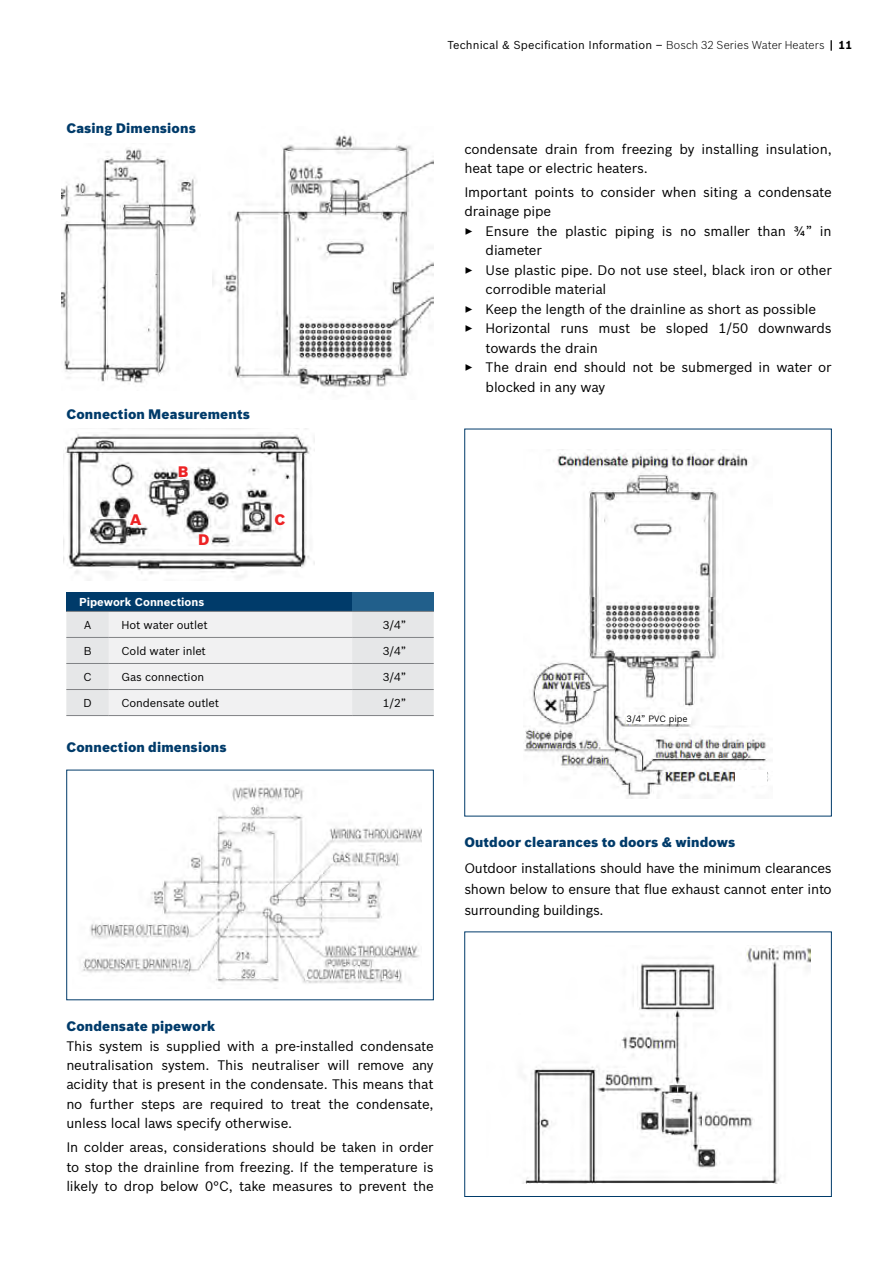
<style>
.page{position:relative;width:893px;height:1263px;background:#fff}
.page>*{position:absolute;margin:0;border:0;box-sizing:border-box;transform-origin:0 0}
.t1{font:900 15px "Bosch Sans";color:#ed2224}
.t2{font:13.5px/19.5px "Bosch Sans";letter-spacing:-.01em;color:#000}
.t3{font:900 13.5px "Bosch Sans";letter-spacing:.01em;color:#003b6a}
.t4{font:11.25px "Bosch Sans";letter-spacing:-.01em;color:#000}
.t5{font:11.25px "Bosch Sans";letter-spacing:.01em;color:#000}
.t6{font:700 11.25px "Bosch Sans";color:#fff}
.t7{font:9px "Bosch Sans";color:#000}
.s1{font-weight:300}
.s2{font-weight:700}
</style>
<div class="page">
<div style="left:66px;top:770px;width:368px;height:230px;border:1px solid #003b6a"></div>
<img style="left:213px;top:135px;width:221px;height:253px">
<img style="left:61px;top:148px;width:136px;height:235px">
<img style="left:524px;top:449px;width:245px;height:350px">
<div style="left:626px;top:715px;width:64px;height:9px;background:#fff"></div>
<img style="left:523px;top:945px;width:287px;height:238px">
<div style="left:66px;top:592px;width:286px;height:19px;background:#003b6a"></div>
<div style="left:352px;top:592px;width:82px;height:19px;background:#215f8b"></div>
<svg style="left:66px;top:612px;width:368px;height:103px"></svg>
<hr style="left:66px;top:611px;width:43px;height:1px;background:#808285">
<hr style="left:109px;top:611px;width:243px;height:1px;background:#808285">
<hr style="left:352px;top:611px;width:82px;height:1px;background:#808285">
<hr style="left:66px;top:637px;width:43px;height:1px;background:#808285">
<hr style="left:109px;top:637px;width:243px;height:1px;background:#808285">
<hr style="left:352px;top:637px;width:82px;height:1px;background:#808285">
<hr style="left:66px;top:663px;width:43px;height:1px;background:#808285">
<hr style="left:109px;top:663px;width:243px;height:1px;background:#808285">
<hr style="left:352px;top:663px;width:82px;height:1px;background:#808285">
<hr style="left:66px;top:689px;width:43px;height:1px;background:#808285">
<hr style="left:109px;top:689px;width:243px;height:1px;background:#808285">
<hr style="left:352px;top:689px;width:82px;height:1px;background:#808285">
<hr style="left:66px;top:715px;width:43px;height:1px;background:#808285">
<hr style="left:109px;top:715px;width:243px;height:1px;background:#808285">
<hr style="left:352px;top:715px;width:82px;height:1px;background:#808285">
<img style="left:63px;top:429px;width:251px;height:151px">
<div style="left:464px;top:429px;width:368px;height:387px;border:1px solid #003b6a"></div>
<div style="left:464px;top:931px;width:368px;height:266px;border:1px solid #003b6a"></div>
<div style="left:736px;top:770px;width:31px;height:15px;background:#fff"></div>
<img style="left:82px;top:787px;width:340px;height:197px">
<p class="t3" style="left:66px;top:120px;width:131px">Casing Dimensions</p>
<p class="t3" style="left:66px;top:405px;width:185px">Connection Measurements</p>
<p class="t1" style="left:130px;top:510px;width:13px">A</p>
<p class="t1" style="left:178px;top:462px;width:12px">B</p>
<p class="t1" style="left:198px;top:530px;width:13px">D</p>
<p class="t1" style="left:274px;top:510px;width:12px">C</p>
<p class="t6" style="left:79px;top:595px;width:127px">Pipework Connections</p>
<p class="t4" style="left:84px;top:618px;width:9px">A</p>
<p class="t4" style="left:122px;top:618px;width:88px">Hot water outlet</p>
<p class="t4" style="left:383px;top:618px;width:25px">3/4”</p>
<p class="t4" style="left:84px;top:644px;width:9px">B</p>
<p class="t4" style="left:122px;top:644px;width:86px">Cold water inlet</p>
<p class="t4" style="left:383px;top:644px;width:25px">3/4”</p>
<p class="t4" style="left:83px;top:670px;width:10px">C</p>
<p class="t4" style="left:122px;top:670px;width:84px">Gas connection</p>
<p class="t4" style="left:383px;top:670px;width:25px">3/4”</p>
<p class="t4" style="left:83px;top:696px;width:10px">D</p>
<p class="t4" style="left:122px;top:696px;width:99px">Condensate outlet</p>
<p class="t4" style="left:383px;top:696px;width:25px">1/2”</p>
<p class="t3" style="left:66px;top:739px;width:162px">Connection dimensions</p>
<p class="t5" style="left:447px;top:38px;width:406px">Technical &amp; Specification Information – <span class="s1">Bosch 32 Series Water Heaters</span> <span class="s2">| 11</span></p>
<p class="t2" style="left:464px;top:139px;width:369px">condensate drain from freezing by installing insulation, heat tape or electric heaters.</p>
<p class="t2" style="left:464px;top:182px;width:369px">Important points to consider when siting a condensate drainage pipe</p>
<p class="t2" style="left:486px;top:221px;width:348px;text-indent:-21px">✓ Ensure the plastic piping is no smaller than ¾” in diameter</p>
<p class="t2" style="left:486px;top:260px;width:348px;text-indent:-21px">✓ Use plastic pipe. Do not use steel, black iron or other corrodible material</p>
<p class="t2" style="left:464px;top:299px;width:353px">✓ Keep the length of the drainline as short as possible</p>
<p class="t2" style="left:486px;top:319px;width:348px;text-indent:-21px">✓ Horizontal runs must be sloped 1/50 downwards towards the drain</p>
<p class="t2" style="left:486px;top:358px;width:348px;text-indent:-21px">✓ The drain end should not be submerged in water or blocked in any way</p>
<p class="t7" style="left:627px;top:713px;width:63px">3/4” PVC pipe</p>
<p class="t3" style="left:464px;top:834px;width:273px">Outdoor clearances to doors &amp; windows</p>
<p class="t2" style="left:464px;top:857px;width:369px;line-height:21px;text-align:justify">Outdoor installations should have the minimum clearances shown below to ensure that flue exhaust cannot enter into surrounding buildings.</p>
<p class="t3" style="left:66px;top:1018px;width:151px">Condensate pipework</p>
<p class="t2" style="left:66px;top:1036px;width:369px;text-align:justify">This system is supplied with a pre-installed condensate neutralisation system. This neutraliser will remove any acidity that is present in the condensate. This means that no further steps are required to treat the condensate, unless local laws specify otherwise.</p>
<p class="t2" style="left:66px;top:1137px;width:369px;text-align:justify">In colder areas, considerations should be taken in order to stop the drainline from freezing. If the temperature is likely to drop below 0°C, take measures to prevent the</p>
</div>
